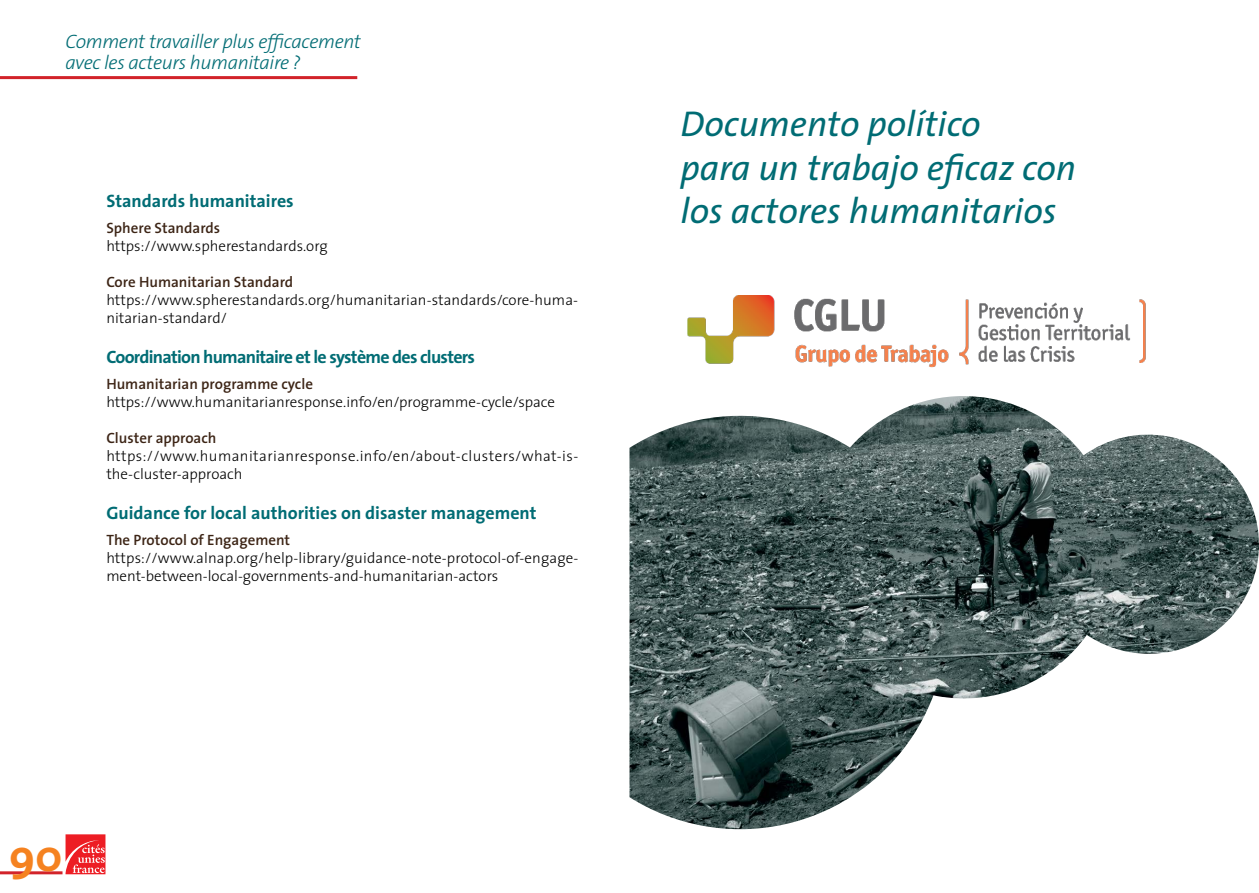
<style>
.page{position:relative;width:1259px;height:893px;background:#fff}
.page>*{position:absolute;margin:0;border:0;box-sizing:border-box;transform-origin:0 0}
.t1{font:700 45px "The Sans";color:#f58220}
.t2{font:italic 36px/43.2px "The Sans";color:#006c74}
.t3{font:italic 300 19.5px/21px "The Sans";letter-spacing:-.02em;color:#006c74}
.t4{font:700 18px "The Sans";color:#006c74}
.t5{font:700 18px "The Sans";letter-spacing:-.04em;color:#006c74}
.t6{font:300 15px/18px "The Sans";color:#000}
.t7{font:600 15px "The Sans";color:#3c2415}
.t8{font:300 15px/18px "The Sans";letter-spacing:.025em;color:#000}
</style>
<div class="page">
<hr style="left:0;top:871px;width:63px;height:3px;background:#d2232a">
<svg style="left:66px;top:834px;width:39px;height:40px;background:#f0474d"></svg>
<hr style="left:0;top:76px;width:357px;height:3px;background:#d2232a">
<img style="left:629px;top:396px;width:630px;height:434px">
<img style="left:687px;top:295px;width:459px;height:73px">
<h3 class="t3" style="left:65px;top:30px;width:297px">Comment travailler plus efficacement avec les acteurs humanitaire ?</h3>
<p class="t4" style="left:106px;top:185px;width:189px">Standards humanitaires</p>
<p class="t7" style="left:106px;top:215px;width:115px">Sphere Standards</p>
<p class="t6" style="left:106px;top:236px;width:223px">https://www.spherestandards.org</p>
<p class="t7" style="left:106px;top:269px;width:188px">Core Humanitarian Standard</p>
<p class="t6" style="left:106px;top:290px;width:473px">https://www.spherestandards.org/humanitarian-standards/core-huma&shy;nitarian-standard/</p>
<p class="t5" style="left:106px;top:341px;width:370px">Coordination humanitaire et le système des clusters</p>
<p class="t7" style="left:106px;top:372px;width:208px">Humanitarian programme cycle</p>
<p class="t6" style="left:106px;top:393px;width:450px">https://www.humanitarianresponse.info/en/programme-cycle/space</p>
<p class="t7" style="left:106px;top:426px;width:112px">Cluster approach</p>
<p class="t8" style="left:106px;top:447px;width:473px">https://www.humanitarianresponse.info/en/about-clusters/what-is&shy;the-cluster-approach</p>
<p class="t4" style="left:106px;top:498px;width:432px">Guidance for local authorities on disaster management</p>
<p class="t7" style="left:106px;top:528px;width:185px">The Protocol of Engagement</p>
<p class="t6" style="left:106px;top:549px;width:473px">https://www.alnap.org/help-library/guidance-note-protocol-of-engage&shy;ment-between-local-governments-and-humanitarian-actors</p>
<h2 class="t2" style="left:680px;top:101px;width:397px">Documento político<br>para un trabajo eficaz con los actores humanitarios</h2>
<h1 class="t1" style="left:9px;top:818px;width:55px">90</h1>
</div>
